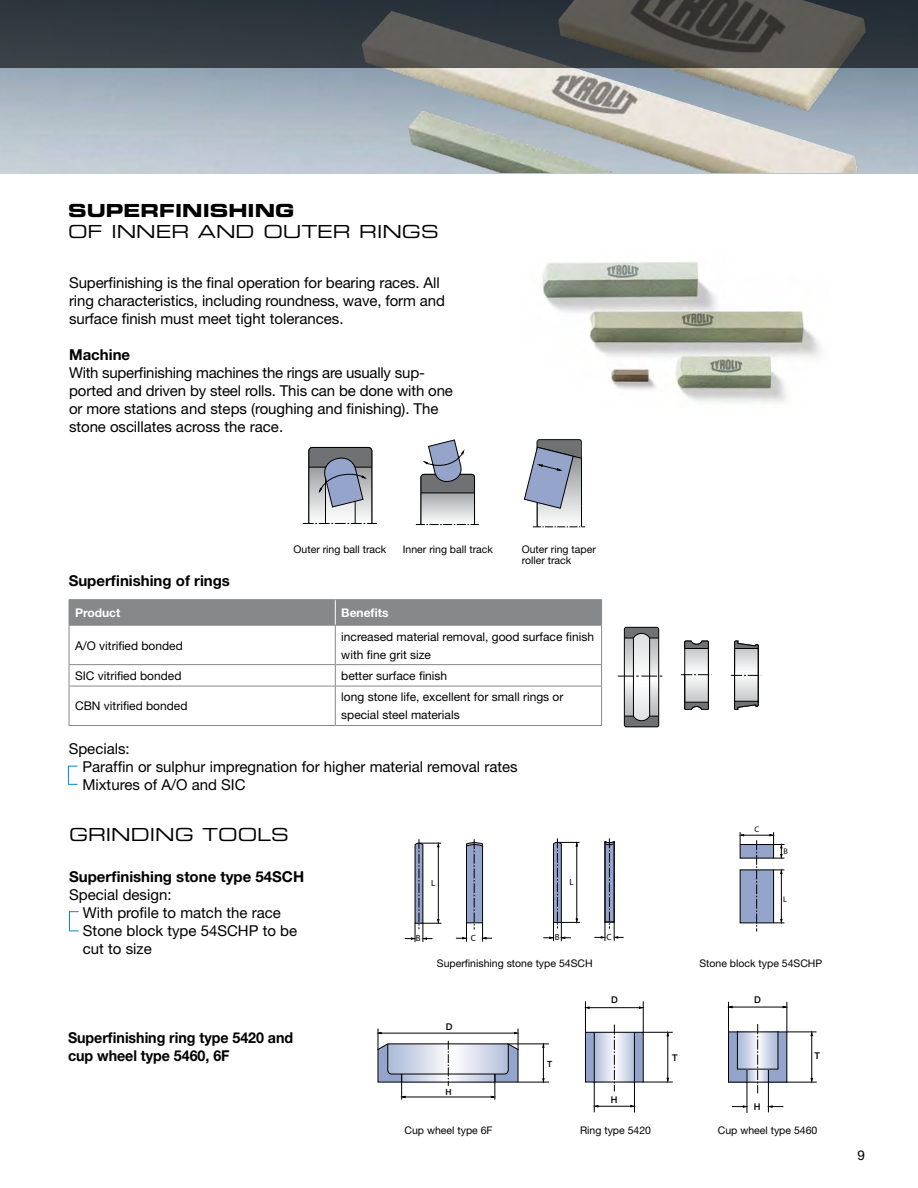
<style>
.page{position:relative;width:918px;height:1188px;background:#fff}
.page>*{position:absolute;margin:0;border:0;box-sizing:border-box;transform-origin:0 0}
.t1{font:18px "Eurostile Extended Two";color:#000}
.t2{font:18px "Eurostile Bold Extended Two";color:#000}
.t3{font:15px/18px "Helvetica Neue";letter-spacing:-.005em;color:#000}
.t4{font:700 15px "Helvetica Neue";color:#000}
.t5{font:700 15px/18px "Helvetica Neue";color:#000;scale:.95 1}
.t6{font:13.5px "Helvetica Neue";color:#000}
.t7{font:12px/18px "Helvetica Neue";color:#000}
.t8{font:700 12px "Helvetica Neue";color:#fff}
.t9{font:10.5px/10.8px "Helvetica Neue";color:#000}
.t10{font:500 9.3px "Helvetica Neue";color:#000}
.t11{font:9px "Helvetica Neue";color:#000}
.t12{font:500 8.55px "Helvetica Neue";color:#000}
.t13{font:8.1px "Helvetica Neue";color:#000}
.t14{font:500 8.1px "Helvetica Neue";color:#000}
</style>
<div class="page">
<img style="left:542px;top:261px;width:278px;height:143px">
<div style="left:729px;top:1032px;width:58px;height:50px;background:#95a4cb"></div>
<div style="left:728px;top:1032px;width:59px;height:50px;border:1px solid #000"></div>
<svg style="left:737px;top:1024px;width:41px;height:69px"></svg>
<hr style="left:732px;top:1007px;width:52px;height:1px;background:#000">
<hr style="left:787px;top:1002px;width:1px;height:30px;background:#000">
<hr style="left:768px;top:1082px;width:1px;height:30px;background:#000">
<hr style="left:747px;top:1082px;width:1px;height:31px;background:#000">
<hr style="left:728px;top:1002px;width:1px;height:30px;background:#000">
<hr style="left:811px;top:1035px;width:1px;height:44px;background:#000">
<hr style="left:786px;top:1082px;width:31px;height:1px;background:#000">
<svg style="left:787px;top:1032px;width:29px;height:4px"></svg>
<svg style="left:732px;top:1105px;width:15px;height:3px"></svg>
<svg style="left:769px;top:1105px;width:14px;height:3px"></svg>
<svg style="left:377px;top:1029px;width:142px;height:71px"></svg>
<hr style="left:543px;top:1046px;width:1px;height:33px;background:#000">
<hr style="left:518px;top:1082px;width:31px;height:1px;background:#000">
<hr style="left:507px;top:1044px;width:42px;height:1px;background:#000">
<img style="left:0;top:68px;width:918px;height:105px">
<div style="left:585px;top:1032px;width:58px;height:50px;background:#95a4cb"></div>
<div style="left:585px;top:1032px;width:58px;height:50px;border:1px solid #000"></div>
<svg style="left:594px;top:1025px;width:41px;height:66px"></svg>
<hr style="left:589px;top:1007px;width:51px;height:1px;background:#000">
<hr style="left:643px;top:1001px;width:1px;height:32px;background:#000">
<hr style="left:634px;top:1082px;width:1px;height:30px;background:#000">
<hr style="left:594px;top:1082px;width:1px;height:30px;background:#000">
<hr style="left:585px;top:1001px;width:1px;height:32px;background:#000">
<hr style="left:668px;top:1035px;width:1px;height:44px;background:#000">
<hr style="left:643px;top:1082px;width:30px;height:1px;background:#000">
<hr style="left:643px;top:1032px;width:30px;height:1px;background:#000">
<hr style="left:596px;top:1106px;width:36px;height:1px;background:#000">
<svg style="left:303px;top:447px;width:74px;height:77px"></svg>
<svg style="left:415px;top:440px;width:64px;height:85px"></svg>
<svg style="left:524px;top:439px;width:61px;height:89px"></svg>
<svg style="left:681px;top:641px;width:29px;height:69px"></svg>
<svg style="left:618px;top:627px;width:45px;height:100px"></svg>
<svg style="left:730px;top:641px;width:31px;height:69px"></svg>
<hr style="left:69px;top:599px;width:266px;height:1px;background:#87888a">
<div style="left:69px;top:600px;width:533px;height:25px;background:#87888a"></div>
<hr style="left:335px;top:599px;width:267px;height:1px;background:#87888a">
<hr style="left:69px;top:626px;width:1px;height:38px;background:#87888a">
<hr style="left:69px;top:625px;width:266px;height:1px;background:#87888a">
<hr style="left:335px;top:626px;width:1px;height:38px;background:#87888a">
<hr style="left:601px;top:626px;width:1px;height:38px;background:#87888a">
<hr style="left:335px;top:625px;width:267px;height:1px;background:#87888a">
<svg style="left:69px;top:665px;width:1px;height:21px"></svg>
<hr style="left:69px;top:664px;width:266px;height:1px;background:#87888a">
<svg style="left:335px;top:665px;width:1px;height:21px"></svg>
<svg style="left:601px;top:665px;width:1px;height:21px"></svg>
<hr style="left:335px;top:664px;width:267px;height:1px;background:#87888a">
<hr style="left:69px;top:686px;width:1px;height:39px;background:#87888a">
<hr style="left:69px;top:686px;width:266px;height:1px;background:#87888a">
<hr style="left:69px;top:725px;width:266px;height:1px;background:#87888a">
<hr style="left:335px;top:686px;width:1px;height:39px;background:#87888a">
<hr style="left:601px;top:686px;width:1px;height:39px;background:#87888a">
<hr style="left:335px;top:686px;width:267px;height:1px;background:#87888a">
<hr style="left:335px;top:725px;width:267px;height:1px;background:#87888a">
<svg style="left:68px;top:766px;width:10px;height:19px"></svg>
<svg style="left:740px;top:832px;width:44px;height:100px"></svg>
<svg style="left:456px;top:839px;width:36px;height:103px"></svg>
<svg style="left:405px;top:839px;width:36px;height:103px"></svg>
<svg style="left:594px;top:838px;width:30px;height:103px"></svg>
<svg style="left:543px;top:838px;width:37px;height:103px"></svg>
<svg style="left:69px;top:911px;width:10px;height:21px"></svg>
<svg style="left:0;top:0;width:918px;height:68px;background:#3d4144"></svg>
<p class="t2" style="left:68px;top:198px;width:228px">SUPERFINISHING</p>
<p class="t1" style="left:68px;top:220px;width:18px">OF</p>
<p class="t1" style="left:111px;top:220px;width:16px">INNER</p>
<p class="t1" style="left:198px;top:220px;width:20px">AND</p>
<p class="t1" style="left:263px;top:220px;width:70px">OUTER</p>
<p class="t1" style="left:359px;top:220px;width:17px">RINGS</p>
<p class="t3" style="left:69px;top:273px;width:377px">Superfinishing is the final operation for bearing races. All ring characteristics, including roundness, wave, form and surface finish must meet tight tolerances.</p>
<p class="t4" style="left:69px;top:345px;width:63px">Machine</p>
<p class="t3" style="left:69px;top:363px;width:385px">With superfinishing machines the rings are usually sup&shy;ported and driven by steel rolls. This can be done with one or more stations and steps (roughing and finishing). The stone oscillates across the race.</p>
<p class="t9" style="left:294px;top:544px;width:94px">Outer ring ball track</p>
<p class="t9" style="left:403px;top:544px;width:92px">Inner ring ball track</p>
<p class="t9" style="left:522px;top:544px;width:76px">Outer ring taper roller track</p>
<p class="t4" style="left:69px;top:571px;width:163px">Superfinishing of rings</p>
<p class="t8" style="left:75px;top:605px;width:47px">Product</p>
<p class="t8" style="left:341px;top:605px;width:49px">Benefits</p>
<p class="t7" style="left:75px;top:636px;width:109px">A/O vitrified bonded</p>
<p class="t7" style="left:341px;top:627px;width:254px">increased material removal, good surface finish with fine grit size</p>
<p class="t7" style="left:75px;top:667px;width:108px">SIC vitrified bonded</p>
<p class="t7" style="left:341px;top:667px;width:108px">better surface finish</p>
<p class="t7" style="left:75px;top:697px;width:114px">CBN vitrified bonded</p>
<p class="t7" style="left:341px;top:688px;width:224px">long stone life, excellent for small rings or special steel materials</p>
<p class="t3" style="left:82px;top:739px;width:437px;text-indent:-14px">Specials:<br>Paraffin or sulphur impregnation for higher material removal rates<br>Mixtures of A/O and SIC</p>
<p class="t14" style="left:568px;top:637px;width:7px">U</p>
<p class="t14" style="left:585px;top:637px;width:6px">T</p>
<p class="t1" style="left:69px;top:822px;width:221px">GRINDING TOOLS</p>
<p class="t4" style="left:69px;top:867px;width:237px">Superfinishing stone type 54SCH</p>
<p class="t3" style="left:83px;top:885px;width:216px;text-indent:-14px">Special design:<br>With profile to match the race<br>Stone block type 54SCHP to be cut to size</p>
<p class="t11" style="left:431px;top:878px;width:6px">L</p>
<p class="t11" style="left:570px;top:877px;width:6px">L</p>
<p class="t11" style="left:417px;top:928px;width:6px">B</p>
<p class="t11" style="left:472px;top:928px;width:7px">C</p>
<p class="t11" style="left:416px;top:932px;width:6px">B</p>
<p class="t11" style="left:471px;top:932px;width:7px">C</p>
<p class="t11" style="left:555px;top:931px;width:6px">B</p>
<p class="t11" style="left:607px;top:932px;width:7px">C</p>
<p class="t13" style="left:755px;top:824px;width:6px">C</p>
<p class="t13" style="left:753px;top:828px;width:6px">C</p>
<p class="t13" style="left:783px;top:846px;width:6px">B</p>
<p class="t13" style="left:782px;top:851px;width:6px">B</p>
<p class="t13" style="left:783px;top:894px;width:5px">L</p>
<p class="t13" style="left:782px;top:899px;width:5px">L</p>
<p class="t9" style="left:437px;top:958px;width:157px">Superfinishing stone type 54SCH</p>
<p class="t9" style="left:699px;top:958px;width:124px">Stone block type 54SCHP</p>
<p class="t5" style="left:68px;top:1028px;width:238px">Superfinishing ring type 5420 and cup wheel type 5460, 6F</p>
<p class="t10" style="left:446px;top:1021px;width:8px">D</p>
<p class="t12" style="left:445px;top:1087px;width:8px">H</p>
<p class="t9" style="left:405px;top:1125px;width:90px">Cup wheel type 6F</p>
<p class="t12" style="left:547px;top:1059px;width:7px">T</p>
<p class="t10" style="left:611px;top:995px;width:8px">D</p>
<p class="t10" style="left:611px;top:1094px;width:8px">H</p>
<p class="t10" style="left:672px;top:1052px;width:7px">T</p>
<p class="t10" style="left:754px;top:994px;width:8px">D</p>
<p class="t10" style="left:754px;top:1101px;width:8px">H</p>
<p class="t10" style="left:814px;top:1050px;width:7px">T</p>
<p class="t9" style="left:580px;top:1125px;width:73px">Ring type 5420</p>
<p class="t9" style="left:718px;top:1125px;width:101px">Cup wheel type 5460</p>
<p class="t6" style="left:858px;top:1147px;width:9px">9</p>
</div>
